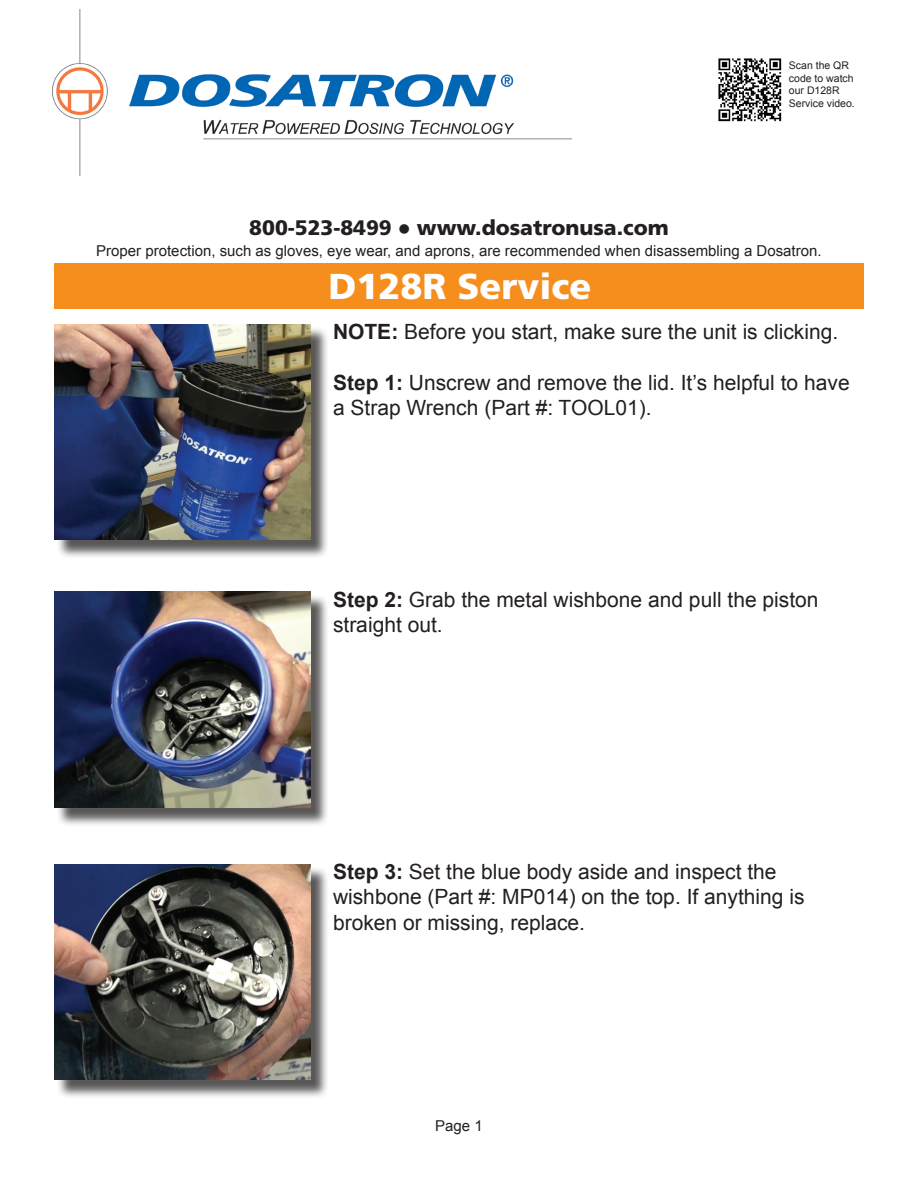
<style>
.page{position:relative;width:918px;height:1188px;background:#fff}
.page>*{position:absolute;margin:0;border:0;box-sizing:border-box;transform-origin:0 0}
.t1{font:900 36px "Frutiger";color:#fff}
.t2{font:21px/25.2px "Arial";color:#231f20}
.t3{font:900 21px "Frutiger";color:#231f20}
.t4{font:15px "Arial";color:#231f20}
.t5{font:10.5px/12.6px "Arial";color:#231f20}
.s1{font-weight:700}
</style>
<div class="page">
<img style="left:52px;top:10px;width:519px;height:165px">
<div style="left:54px;top:263px;width:810px;height:46px;background:#f68e1e"></div>
<div style="left:56px;top:326px;width:273px;height:232px;background:#231f20;opacity:.75"></div>
<img style="left:54px;top:324px;width:257px;height:216px">
<div style="left:56px;top:594px;width:273px;height:232px;background:#231f20;opacity:.75"></div>
<img style="left:54px;top:592px;width:257px;height:216px">
<div style="left:56px;top:866px;width:273px;height:232px;background:#231f20;opacity:.75"></div>
<img style="left:54px;top:864px;width:257px;height:216px">
<img style="left:718px;top:58px;width:64px;height:64px">
<p class="t5" style="left:789px;top:59px;width:67px">Scan the QR code to watch our D128R<br>Service video.</p>
<p class="t3" style="left:249px;top:215px;width:421px">800-523-8499 ● www.dosatronusa.com</p>
<p class="t4" style="left:96px;top:241px;width:727px">Proper protection, such as gloves, eye wear, and aprons, are recommended when disassembling a Dosatron.</p>
<h1 class="t1" style="left:328px;top:265px;width:265px">D128R Service</h1>
<p class="t2" style="left:333px;top:320px;width:507px"><span class="s1">NOTE:</span> Before you start, make sure the unit is clicking.</p>
<p class="t2" style="left:333px;top:370px;width:518px"><span class="s1">Step 1:</span> Unscrew and remove the lid. It’s helpful to have a Strap Wrench (Part #: TOOL01).</p>
<p class="t2" style="left:333px;top:587px;width:487px"><span class="s1">Step 2:</span> Grab the metal wishbone and pull the piston straight out.</p>
<p class="t2" style="left:333px;top:860px;width:473px"><span class="s1">Step 3:</span> Set the blue body aside and inspect the wishbone (Part #: MP014) on the top. If anything is broken or missing, replace.</p>
<p class="t4" style="left:435px;top:1116px;width:49px">Page 1</p>
</div>
